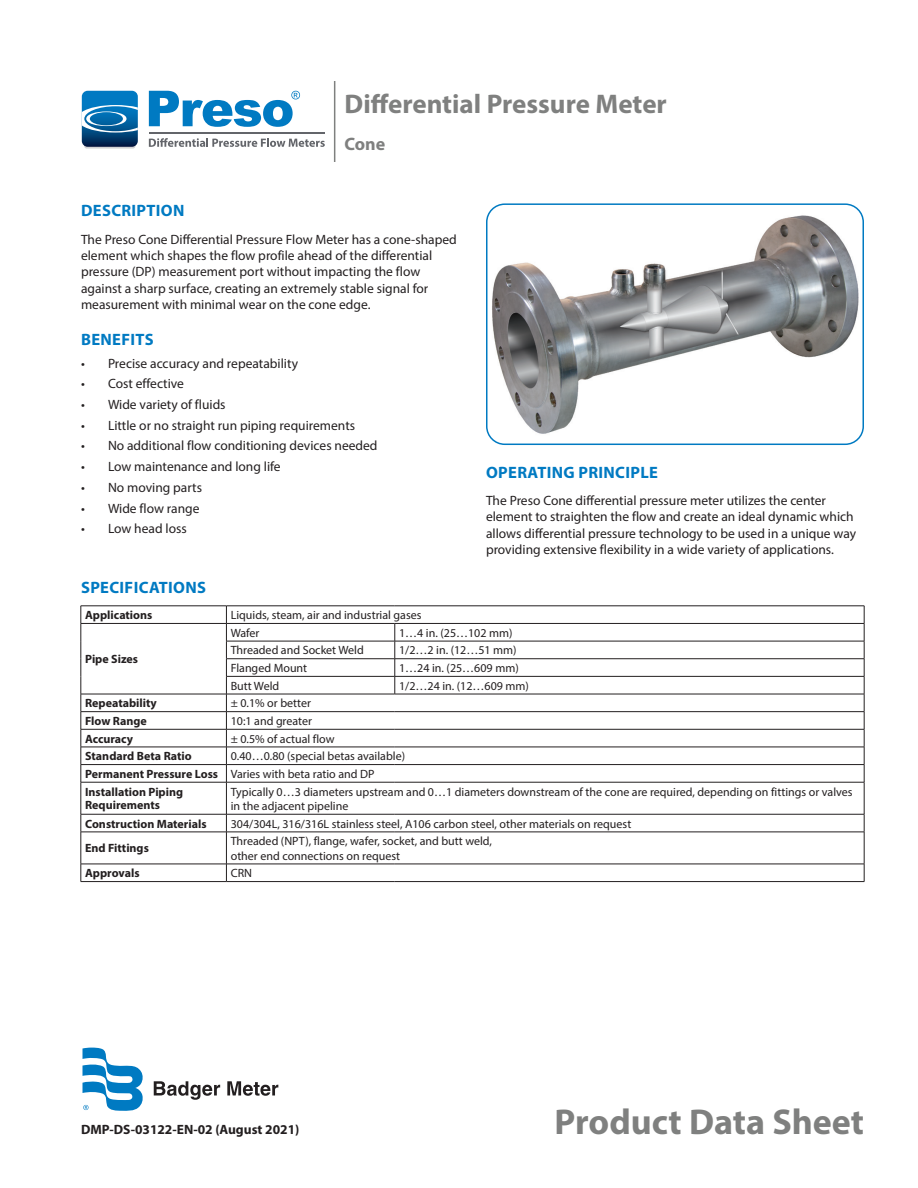
<style>
.page{position:relative;width:918px;height:1188px;background:#fff}
.page>*{position:absolute;margin:0;border:0;box-sizing:border-box;transform-origin:0 0}
.t1{font:700 36px "Myriad Pro";color:#7f807f}
.t2{font:700 27px "Myriad Pro";color:#7f807f}
.t3{font:700 18px "Myriad Pro";color:#7f807f}
.Heading_1{font:700 16.5px "Myriad Pro";letter-spacing:.02em;color:#007ac2}
.Body{font:13.5px/16.2px "Myriad Pro";color:#231f20}
.t4{font:700 13.5px "Myriad Pro";color:#231f20}
.Table_Text_8pt{font:12px/14.4px "Myriad Pro";color:#231f20}
.Table_Head_8pt{font:700 12px/13.5px "Myriad Pro";color:#231f20}
</style>
<div class="page">
<img style="left:487px;top:206px;width:376px;height:238px">
<div style="left:486px;top:203px;width:378px;height:242px;border:2px solid #007ac2;border-radius:18px"></div>
<div style="left:84px;top:142px;width:52px;height:7px;background:#d1d2d4;border-radius:3px"></div>
<svg style="left:149px;top:138px;width:176px;height:9px"></svg>
<hr style="left:149px;top:132px;width:176px;height:1px;background:#63656a">
<svg style="left:82px;top:91px;width:56px;height:56px"></svg>
<svg style="left:149px;top:91px;width:151px;height:36px"></svg>
<hr style="left:334px;top:81px;width:1px;height:81px;background:#7f807f">
<svg style="left:154px;top:1081px;width:66px;height:19px"></svg>
<svg style="left:227px;top:1081px;width:51px;height:15px"></svg>
<svg style="left:83px;top:1048px;width:60px;height:63px"></svg>
<svg style="left:227px;top:607px;width:637px;height:274px"></svg>
<hr style="left:81px;top:606px;width:145px;height:1px;background:#231f20">
<hr style="left:226px;top:606px;width:169px;height:1px;background:#231f20">
<hr style="left:395px;top:606px;width:469px;height:1px;background:#231f20">
<hr style="left:81px;top:623px;width:145px;height:1px;background:#231f20">
<hr style="left:226px;top:623px;width:169px;height:1px;background:#231f20">
<hr style="left:395px;top:623px;width:469px;height:1px;background:#231f20">
<hr style="left:226px;top:641px;width:169px;height:1px;background:#231f20">
<hr style="left:395px;top:641px;width:469px;height:1px;background:#231f20">
<hr style="left:226px;top:658px;width:169px;height:1px;background:#231f20">
<hr style="left:395px;top:658px;width:469px;height:1px;background:#231f20">
<hr style="left:226px;top:676px;width:169px;height:1px;background:#231f20">
<hr style="left:395px;top:676px;width:469px;height:1px;background:#231f20">
<svg style="left:395px;top:624px;width:1px;height:70px"></svg>
<hr style="left:81px;top:694px;width:145px;height:1px;background:#231f20">
<hr style="left:226px;top:694px;width:169px;height:1px;background:#231f20">
<hr style="left:395px;top:694px;width:469px;height:1px;background:#231f20">
<hr style="left:81px;top:711px;width:145px;height:1px;background:#231f20">
<hr style="left:226px;top:711px;width:169px;height:1px;background:#231f20">
<hr style="left:395px;top:711px;width:469px;height:1px;background:#231f20">
<hr style="left:81px;top:729px;width:145px;height:1px;background:#231f20">
<hr style="left:226px;top:729px;width:169px;height:1px;background:#231f20">
<hr style="left:395px;top:729px;width:469px;height:1px;background:#231f20">
<hr style="left:81px;top:747px;width:145px;height:1px;background:#231f20">
<hr style="left:226px;top:747px;width:169px;height:1px;background:#231f20">
<hr style="left:395px;top:747px;width:469px;height:1px;background:#231f20">
<hr style="left:81px;top:764px;width:145px;height:1px;background:#231f20">
<svg style="left:81px;top:606px;width:1px;height:176px"></svg>
<hr style="left:226px;top:764px;width:169px;height:1px;background:#231f20">
<svg style="left:226px;top:607px;width:1px;height:175px"></svg>
<hr style="left:395px;top:764px;width:469px;height:1px;background:#231f20">
<svg style="left:864px;top:606px;width:1px;height:176px"></svg>
<hr style="left:81px;top:782px;width:145px;height:1px;background:#231f20">
<hr style="left:81px;top:782px;width:1px;height:32px;background:#231f20">
<hr style="left:226px;top:782px;width:169px;height:1px;background:#231f20">
<hr style="left:226px;top:782px;width:1px;height:32px;background:#231f20">
<hr style="left:395px;top:782px;width:469px;height:1px;background:#231f20">
<hr style="left:864px;top:782px;width:1px;height:32px;background:#231f20">
<hr style="left:81px;top:814px;width:145px;height:1px;background:#231f20">
<svg style="left:81px;top:814px;width:1px;height:18px"></svg>
<hr style="left:226px;top:814px;width:169px;height:1px;background:#231f20">
<svg style="left:226px;top:814px;width:1px;height:18px"></svg>
<hr style="left:395px;top:814px;width:469px;height:1px;background:#231f20">
<svg style="left:864px;top:814px;width:1px;height:18px"></svg>
<hr style="left:81px;top:832px;width:145px;height:1px;background:#231f20">
<hr style="left:81px;top:832px;width:1px;height:32px;background:#231f20">
<hr style="left:226px;top:832px;width:169px;height:1px;background:#231f20">
<hr style="left:226px;top:832px;width:1px;height:32px;background:#231f20">
<hr style="left:395px;top:832px;width:469px;height:1px;background:#231f20">
<hr style="left:864px;top:832px;width:1px;height:32px;background:#231f20">
<hr style="left:81px;top:864px;width:145px;height:1px;background:#231f20">
<svg style="left:81px;top:864px;width:1px;height:17px"></svg>
<hr style="left:226px;top:864px;width:169px;height:1px;background:#231f20">
<svg style="left:226px;top:864px;width:1px;height:17px"></svg>
<hr style="left:395px;top:864px;width:469px;height:1px;background:#231f20">
<svg style="left:864px;top:864px;width:1px;height:17px"></svg>
<hr style="left:81px;top:881px;width:145px;height:1px;background:#231f20">
<hr style="left:226px;top:881px;width:169px;height:1px;background:#231f20">
<hr style="left:395px;top:881px;width:469px;height:1px;background:#231f20">
<h2 class="t2" style="left:345px;top:86px;width:324px">Differential Pressure Meter</h2>
<h3 class="t3" style="left:345px;top:132px;width:42px">Cone</h3>
<p class="Heading_1" style="left:81px;top:200px;width:105px">DESCRIPTION</p>
<p class="Body" style="left:81px;top:231px;width:377px">The Preso Cone Differential Pressure Flow Meter has a cone-shaped element which shapes the flow profile ahead of the differential pressure (DP) measurement port without impacting the flow against a sharp surface, creating an extremely stable signal for measurement with minimal wear on the cone edge.</p>
<p class="Heading_1" style="left:81px;top:328px;width:74px">BENEFITS</p>
<p class="Body" style="left:81px;top:355px;width:219px">• Precise accuracy and repeatability</p>
<p class="Body" style="left:81px;top:376px;width:104px">• Cost effective</p>
<p class="Body" style="left:81px;top:396px;width:146px">• Wide variety of fluids</p>
<p class="Body" style="left:81px;top:417px;width:276px">• Little or no straight run piping requirements</p>
<p class="Body" style="left:81px;top:438px;width:298px">• No additional flow conditioning devices needed</p>
<p class="Body" style="left:81px;top:458px;width:201px">• Low maintenance and long life</p>
<p class="Body" style="left:81px;top:479px;width:123px">• No moving parts</p>
<p class="Body" style="left:81px;top:500px;width:120px">• Wide flow range</p>
<p class="Body" style="left:81px;top:520px;width:107px">• Low head loss</p>
<p class="Heading_1" style="left:486px;top:461px;width:173px">OPERATING PRINCIPLE</p>
<p class="Body" style="left:486px;top:492px;width:372px">The Preso Cone differential pressure meter utilizes the center element to straighten the flow and create an ideal dynamic which allows differential pressure technology to be used in a unique way providing extensive flexibility in a wide variety of applications.</p>
<p class="Heading_1" style="left:81px;top:577px;width:126px">SPECIFICATIONS</p>
<p class="Table_Head_8pt" style="left:85px;top:608px;width:69px">Applications</p>
<p class="Table_Text_8pt" style="left:231px;top:608px;width:192px">Liquids, steam, air and industrial gases</p>
<p class="Table_Head_8pt" style="left:85px;top:652px;width:54px">Pipe Sizes</p>
<p class="Table_Text_8pt" style="left:231px;top:625px;width:30px">Wafer</p>
<p class="Table_Text_8pt" style="left:399px;top:625px;width:115px">1…4 in. (25…102 mm)</p>
<p class="Table_Text_8pt" style="left:231px;top:643px;width:135px">Threaded and Socket Weld</p>
<p class="Table_Text_8pt" style="left:399px;top:643px;width:119px">1/2…2 in. (12…51 mm)</p>
<p class="Table_Text_8pt" style="left:231px;top:661px;width:78px">Flanged Mount</p>
<p class="Table_Text_8pt" style="left:399px;top:661px;width:121px">1…24 in. (25…609 mm)</p>
<p class="Table_Text_8pt" style="left:231px;top:678px;width:50px">Butt Weld</p>
<p class="Table_Text_8pt" style="left:399px;top:678px;width:131px">1/2…24 in. (12…609 mm)</p>
<p class="Table_Head_8pt" style="left:85px;top:696px;width:73px">Repeatability</p>
<p class="Table_Text_8pt" style="left:231px;top:696px;width:82px">± 0.1% or better</p>
<p class="Table_Head_8pt" style="left:85px;top:714px;width:63px">Flow Range</p>
<p class="Table_Text_8pt" style="left:231px;top:714px;width:83px">10:1 and greater</p>
<p class="Table_Head_8pt" style="left:85px;top:731px;width:50px">Accuracy</p>
<p class="Table_Text_8pt" style="left:231px;top:731px;width:105px">± 0.5% of actual flow</p>
<p class="Table_Head_8pt" style="left:85px;top:749px;width:108px">Standard Beta Ratio</p>
<p class="Table_Text_8pt" style="left:231px;top:749px;width:176px">0.40…0.80 (special betas available)</p>
<p class="Table_Head_8pt" style="left:85px;top:767px;width:135px">Permanent Pressure Loss</p>
<p class="Table_Text_8pt" style="left:231px;top:766px;width:145px">Varies with beta ratio and DP</p>
<p class="Table_Head_8pt" style="left:85px;top:785px;width:100px">Installation Piping<br>Requirements</p>
<p class="Table_Text_8pt" style="left:231px;top:784px;width:623px">Typically 0…3 diameters upstream and 0…1 diameters downstream of the cone are required, depending on fittings or valves in the adjacent pipeline</p>
<p class="Table_Head_8pt" style="left:85px;top:816px;width:123px">Construction Materials</p>
<p class="Table_Text_8pt" style="left:231px;top:816px;width:402px">304/304L, 316/316L stainless steel, A106 carbon steel, other materials on request</p>
<p class="Table_Head_8pt" style="left:85px;top:841px;width:65px">End Fittings</p>
<p class="Table_Text_8pt" style="left:231px;top:834px;width:263px">Threaded (NPT), flange, wafer, socket, and butt weld, other end connections on request</p>
<p class="Table_Head_8pt" style="left:85px;top:866px;width:56px">Approvals</p>
<p class="Table_Text_8pt" style="left:231px;top:866px;width:23px">CRN</p>
<p class="t4" style="left:81px;top:1121px;width:220px">DMP-DS-03122-EN-02 (August 2021)</p>
<h1 class="t1" style="left:555px;top:1098px;width:311px">Product Data Sheet</h1>
</div>
